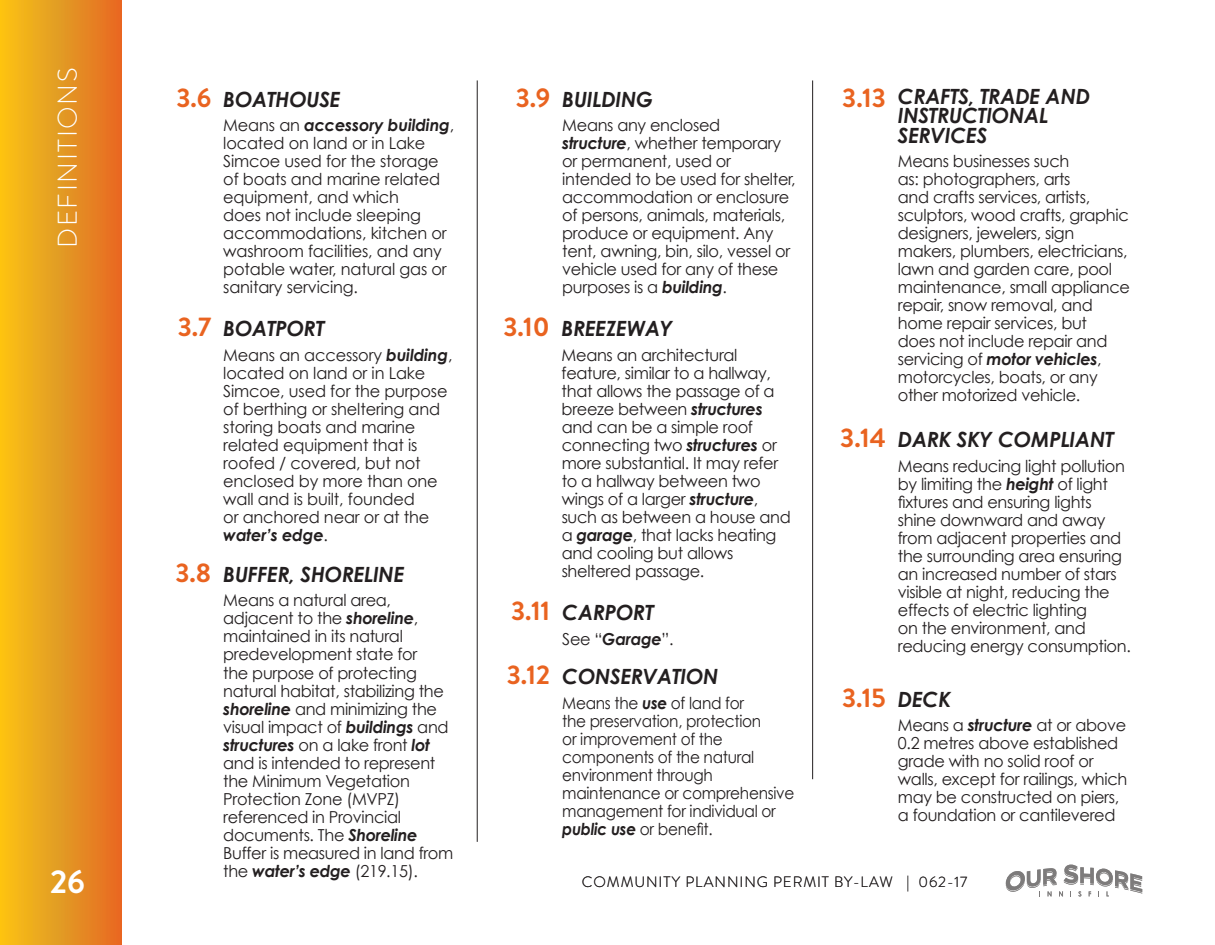
<style>
.page{position:relative;width:1215px;height:945px;background:#fff}
.page>*{position:absolute;margin:0;border:0;box-sizing:border-box;transform-origin:0 0}
.t1{font:700 33px "Brandon Grotesque";color:#fff}
.t2{font:300 27px "Brandon Grotesque";letter-spacing:.06em;color:#fff}
.t3{font:700 27px "Brandon Grotesque";color:#e96320}
.t4{font:italic 700 21px/19.5px "Century Gothic";letter-spacing:-.01em;color:#231f20}
.t5{font:16.5px/18px "Century Gothic";letter-spacing:-.02em;color:#231f20}
.t6{font:16.5px/18px "Century Gothic";letter-spacing:-.02em;color:#231f20;scale:.93 1}
.t7{font:300 15px "Brandon Grotesque";letter-spacing:.06em;color:#231f20}
.s1{font-family:"Brandon Grotesque";font-style:normal;font-size:27px;color:#e96320}
.s2{font-weight:700;font-style:italic}
.s3{font-family:"Century Gothic";font-style:italic;font-size:21px;color:#231f20}
</style>
<div class="page">
<div style="left:0;top:0;width:122px;height:945px;background:linear-gradient(to right,#f4c618,#e16a26)"></div>
<hr style="left:477px;top:80px;width:1px;height:762px;background:#231f20">
<hr style="left:812px;top:80px;width:1px;height:699px;background:#231f20">
<svg style="left:1006px;top:865px;width:136px;height:32px"></svg>
<h2 class="t2" style="left:49px;top:248px;width:182px;rotate:-90deg">DEFINITIONS</h2>
<h3 class="t4" style="left:176px;top:89px;width:166px"><span class="s1">3.6</span> BOATHOUSE</h3>
<p class="t5" style="left:223px;top:116px;width:232px">Means an <span class="s2">accessory building</span>, located on land or in Lake<br>Simcoe used for the storage of boats and marine related equipment, and which<br>does not include sleeping accommodations, kitchen or washroom facilities, and any potable water, natural gas or sanitary servicing.</p>
<h3 class="t4" style="left:178px;top:318px;width:148px"><span class="s1">3.7</span> BOATPORT</h3>
<p class="t5" style="left:223px;top:346px;width:231px">Means an accessory <span class="s2">building</span>, located on land or in Lake<br>Simcoe, used for the purpose of berthing or sheltering and storing boats and marine related equipment that is roofed / covered, but not enclosed by more than one wall and is built, founded<br>or anchored near or at the <span class="s2">water’s edge</span>.</p>
<h3 class="t4" style="left:176px;top:564px;width:230px"><span class="s1">3.8</span> BUFFER, SHORELINE</h3>
<p class="t5" style="left:223px;top:591px;width:232px">Means a natural area, adjacent to the <span class="s2">shoreline</span>, maintained in its natural predevelopment state for<br>the purpose of protecting natural habitat, stabilizing the <span class="s2">shoreline</span> and minimizing the visual impact of <span class="s2">buildings</span> and <span class="s2">structures</span> on a lake front <span class="s2">lot </span>and is intended to represent the Minimum Vegetation<br>Protection Zone (MVPZ) referenced in Provincial documents. The <span class="s2">Shoreline<br></span>Buffer is measured in land from the <span class="s2">water’s edge</span> (219.15).</p>
<h3 class="t4" style="left:898px;top:86px;width:194px;text-indent:-56px"><span class="s1">3.13</span> CRAFTS, TRADE AND<br>INSTRUCTIONAL<br>SERVICES</h3>
<p class="t5" style="left:898px;top:152px;width:234px">Means businesses such<br>as: photographers, arts<br>and crafts services, artists, sculptors, wood crafts, graphic designers, jewelers, sign makers, plumbers, electricians, lawn and garden care, pool maintenance, small appliance repair, snow removal, and home repair services, but<br>does not include repair and servicing of <span class="s2">motor vehicles</span>, motorcycles, boats, or any other motorized vehicle.</p>
<h3 class="t4" style="left:840px;top:429px;width:275px"><span class="s1">3.14</span> DARK SKY COMPLIANT</h3>
<p class="t5" style="left:898px;top:457px;width:235px">Means reducing light pollution by limiting the <span class="s2">height</span> of light fixtures and ensuring lights shine downward and away from adjacent properties and the surrounding area ensuring an increased number of stars visible at night, reducing the effects of electric lighting<br>on the environment, and reducing energy consumption.</p>
<h3 class="t3" style="left:842px;top:679px;width:111px">3.15 <span class="s3">DECK</span></h3>
<p class="t5" style="left:898px;top:716px;width:231px">Means a <span class="s2">structure</span> at or above<br>0.2 metres above established grade with no solid roof or walls, except for railings, which may be constructed on piers, a foundation or cantilevered</p>
<h3 class="t4" style="left:516px;top:89px;width:139px"><span class="s1">3.9</span> BUILDING</h3>
<p class="t5" style="left:562px;top:116px;width:235px">Means any enclosed<br><span class="s2">structure</span>, whether temporary or permanent, used or intended to be used for shelter, accommodation or enclosure of persons, animals, materials, produce or equipment. Any tent, awning, bin, silo, vessel or vehicle used for any of these purposes is a <span class="s2">building</span>.</p>
<h3 class="t4" style="left:503px;top:318px;width:171px"><span class="s1">3.10</span> BREEZEWAY</h3>
<p class="t5" style="left:562px;top:346px;width:231px">Means an architectural feature, similar to a hallway, that allows the passage of a breeze between <span class="s2">structures </span>and can be a simple roof connecting two <span class="s2">structures</span> or more substantial. It may refer to a hallway between two wings of a larger <span class="s2">structure</span>, such as between a house and a <span class="s2">garage</span>, that lacks heating and cooling but allows sheltered passage.</p>
<h3 class="t4" style="left:511px;top:602px;width:144px"><span class="s1">3.11</span> CARPORT</h3>
<p class="t5" style="left:562px;top:630px;width:113px">See “<span class="s2">Garage</span>”.</p>
<h3 class="t4" style="left:507px;top:666px;width:213px"><span class="s1">3.12</span> CONSERVATION</h3>
<p class="t6" style="left:562px;top:694px;width:251px">Means the <span class="s2">use</span> of land for<br>the preservation, protection<br>or improvement of the components of the natural environment through maintenance or comprehensive management for individual or <span class="s2">public use</span> or benefit.</p>
<h1 class="t1" style="left:50px;top:859px;width:36px">26</h1>
<p class="t7" style="left:582px;top:871px;width:387px">COMMUNITY PLANNING PERMIT BY-LAW | 062-17</p>
</div>
